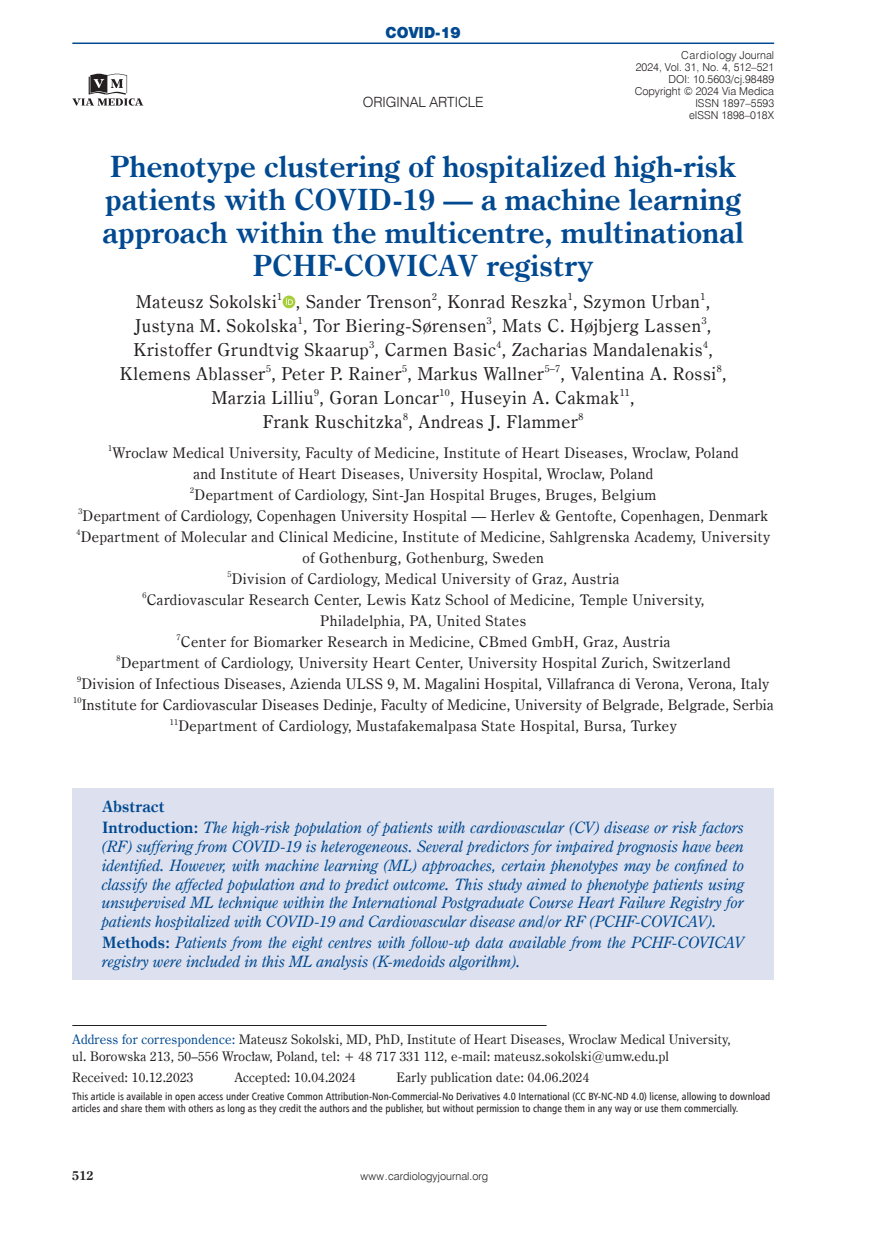
<style>
.page{position:relative;width:872px;height:1234px;background:#fff}
.page>*{position:absolute;margin:0;border:0;box-sizing:border-box;transform-origin:0 0}
.t1{font:700 29.4px/33px "Century Oldst EU";color:#014990;text-align:center}
.t2{font:17.85px "Century Oldst EU";letter-spacing:.035em;color:#231f20}
.t3{font:italic 15.75px/18.8px "Century Oldst EU";color:#014990}
.t4{font:14.7px/21px "Century Oldst EU";letter-spacing:.035em;color:#231f20;text-align:center}
.t5{font:14.1px "Swis 721 Lt EU";color:#231f20}
.t6{font:14.1px "Swis 721 Blk 2 EU";color:#014990}
.t7{font:13.2px/16.5px "Century Oldst EU";letter-spacing:.015em;color:#231f20}
.t8{font:700 12.75px "Century Oldst EU";color:#231f20}
.t9{font:10.95px/12px "Swis 721 Lt EU";color:#231f20;text-align:right}
.t10{font:10.5px/12.8px "Humnst 777 Cn EU";color:#231f20}
.t11{font:9.75px "Century Oldst EU";color:#231f20}
.t12{font:8.1px "Century Oldst EU";color:#231f20}
.s1{font-weight:700;font-style:normal}
.s2{color:#014990}
</style>
<div class="page">
<hr style="left:72px;top:1024px;width:474px;height:1px;background:#231f20">
<svg style="left:72px;top:74px;width:71px;height:32px"></svg>
<hr style="left:72px;top:42px;width:702px;height:2px;background:#014990">
<svg style="left:282px;top:295px;width:13px;height:13px"></svg>
<svg style="left:286px;top:298px;width:7px;height:7px"></svg>
<div style="left:72px;top:788px;width:702px;height:191px;background:#dde1ef"></div>
<p class="t6" style="left:385px;top:23px;width:77px">COVID-19</p>
<p class="t5" style="left:363px;top:93px;width:123px">ORIGINAL ARTICLE</p>
<p class="t9" style="left:635px;top:49px;width:141px">Cardiology Journal<br>2024, Vol. 31, No. 4, 512–521<br>DOI: 10.5603/cj.98489<br>Copyright © 2024 Via Medica<br>ISSN 1897–5593<br>eISSN 1898–018X</p>
<h1 class="t1" style="left:102px;top:151px;width:643px">Phenotype clustering of hospitalized high-risk patients with COVID-19 — a machine learning approach within the multicentre, multinational PCHF-COVICAV registry</h1>
<p class="t2" style="left:136px;top:291px;width:142px">Mateusz Sokolski</p>
<p class="t11" style="left:277px;top:291px;width:6px">1</p>
<p class="t2" style="left:296px;top:291px;width:416px">, Sander Trenson , Konrad Reszka , Szymon Urban ,</p>
<p class="t11" style="left:432px;top:291px;width:6px">2</p>
<p class="t11" style="left:568px;top:291px;width:6px">1</p>
<p class="t11" style="left:700px;top:291px;width:6px">1</p>
<p class="t2" style="left:135px;top:315px;width:578px">Justyna M. Sokolska , Tor Biering-Sørensen , Mats C. Højbjerg Lassen ,</p>
<p class="t11" style="left:298px;top:315px;width:6px">1</p>
<p class="t11" style="left:487px;top:315px;width:6px">3</p>
<p class="t11" style="left:701px;top:315px;width:6px">3</p>
<p class="t2" style="left:134px;top:339px;width:581px">Kristoffer Grundtvig Skaarup , Carmen Basic , Zacharias Mandalenakis ,</p>
<p class="t11" style="left:369px;top:339px;width:6px">3</p>
<p class="t11" style="left:496px;top:339px;width:6px">4</p>
<p class="t11" style="left:703px;top:339px;width:6px">4</p>
<p class="t2" style="left:120px;top:363px;width:426px">Klemens Ablasser , Peter P. Rainer , Markus Wallner</p>
<p class="t11" style="left:717px;top:363px;width:6px">8</p>
<p class="t11" style="left:266px;top:363px;width:6px">5</p>
<p class="t11" style="left:402px;top:363px;width:6px">5</p>
<p class="t11" style="left:545px;top:363px;width:17px">5–7</p>
<p class="t2" style="left:560px;top:363px;width:167px">, Valentina A. Rossi ,</p>
<p class="t11" style="left:314px;top:387px;width:6px">9</p>
<p class="t11" style="left:439px;top:387px;width:12px">10</p>
<p class="t2" style="left:450px;top:387px;width:170px">, Huseyin A. Cakmak</p>
<p class="t11" style="left:619px;top:387px;width:12px">11</p>
<p class="t2" style="left:212px;top:387px;width:229px">Marzia Lilliu , Goran Loncar</p>
<p class="t2" style="left:630px;top:387px;width:6px">,</p>
<p class="t11" style="left:403px;top:411px;width:6px">8</p>
<p class="t11" style="left:578px;top:411px;width:6px">8</p>
<p class="t4" style="left:108px;top:442px;width:632px"><sup>1</sup>Wroclaw Medical University, Faculty of Medicine, Institute of Heart Diseases, Wroclaw, Poland and Institute of Heart Diseases, University Hospital, Wroclaw, Poland</p>
<p class="t12" style="left:190px;top:485px;width:6px">2</p>
<p class="t4" style="left:195px;top:484px;width:463px">Department of Cardiology, Sint-Jan Hospital Bruges, Bruges, Belgium</p>
<p class="t2" style="left:263px;top:411px;width:317px">Frank Ruschitzka , Andreas J. Flammer</p>
<p class="t12" style="left:78px;top:506px;width:6px">3</p>
<p class="t4" style="left:83px;top:505px;width:687px">Department of Cardiology, Copenhagen University Hospital — Herlev &amp; Gentofte, Copenhagen, Denmark</p>
<p class="t12" style="left:76px;top:527px;width:6px">4</p>
<p class="t4" style="left:81px;top:526px;width:691px">Department of Molecular and Clinical Medicine, Institute of Medicine, Sahlgrenska Academy, University of Gothenburg, Gothenburg, Sweden</p>
<p class="t12" style="left:227px;top:569px;width:6px">5</p>
<p class="t4" style="left:232px;top:568px;width:389px">Division of Cardiology, Medical University of Graz, Austria</p>
<p class="t12" style="left:142px;top:590px;width:6px">6</p>
<p class="t4" style="left:147px;top:589px;width:559px">Cardiovascular Research Center, Lewis Katz School of Medicine, Temple University,<br>Philadelphia, PA, United States</p>
<p class="t12" style="left:176px;top:632px;width:6px">7</p>
<p class="t4" style="left:181px;top:631px;width:491px">Center for Biomarker Research in Medicine, CBmed GmbH, Graz, Austria</p>
<p class="t12" style="left:116px;top:653px;width:6px">8</p>
<p class="t4" style="left:121px;top:652px;width:611px">Department of Cardiology, University Heart Center, University Hospital Zurich, Switzerland</p>
<p class="t12" style="left:77px;top:674px;width:6px">9</p>
<p class="t4" style="left:81px;top:673px;width:689px">Division of Infectious Diseases, Azienda ULSS 9, M. Magalini Hospital, Villafranca di Verona, Verona, Italy</p>
<p class="t12" style="left:73px;top:695px;width:10px">10</p>
<p class="t4" style="left:82px;top:694px;width:693px">Institute for Cardiovascular Diseases Dedinje, Faculty of Medicine, University of Belgrade, Belgrade, Serbia</p>
<p class="t12" style="left:170px;top:716px;width:10px">11</p>
<p class="t4" style="left:178px;top:715px;width:500px">Department of Cardiology, Mustafakemalpasa State Hospital, Bursa, Turkey</p>
<p class="t3" style="left:102px;top:796px;width:644px;line-height:20.9px"><span class="s1">Abstract<br>Introduction:</span> The high-risk population of patients with cardiovascular (CV) disease or risk factors</p>
<p class="t3" style="left:102px;top:837px;width:644px;text-align:justify">(RF) suffering from COVID-19 is heterogeneous. Several predictors for impaired prognosis have been identified. However, with machine learning (ML) approaches, certain phenotypes may be confined to classify the affected population and to predict outcome. This study aimed to phenotype patients using unsupervised ML technique within the International Postgraduate Course Heart Failure Registry for patients hospitalized with COVID-19 and Cardiovascular disease and/or RF (PCHF-COVICAV).</p>
<p class="t3" style="left:102px;top:932px;width:644px"><span class="s1">Methods:</span> Patients from the eight centres with follow-up data available from the PCHF-COVICAV registry were included in this ML analysis (K-medoids algorithm).</p>
<p class="t7" style="left:72px;top:1031px;width:660px"><span class="s2">Address for correspondence:</span> Mateusz Sokolski, MD, PhD, Institute of Heart Diseases, Wroclaw Medical University, ul. Borowska 213, 50–556 Wrocław, Poland, tel: + 48 717 331 112, e-mail: mateusz.sokolski@umw.edu.pl</p>
<p class="t7" style="left:72px;top:1069px;width:123px">Received: 10.12.2023</p>
<p class="t7" style="left:234px;top:1069px;width:123px">Accepted: 10.04.2024</p>
<p class="t7" style="left:396px;top:1069px;width:194px">Early publication date: 04.06.2024</p>
<p class="t10" style="left:72px;top:1089px;width:699px">This article is available in open access under Creative Common Attribution-Non-Commercial-No Derivatives 4.0 International (CC BY-NC-ND 4.0) license, allowing to download articles and share them with others as long as they credit the authors and the publisher, but without permission to change them in any way or use them commercially.</p>
<p class="t8" style="left:72px;top:1167px;width:23px">512</p>
<p class="t9" style="left:360px;top:1170px;width:129px">www.cardiologyjournal.org</p>
</div>
